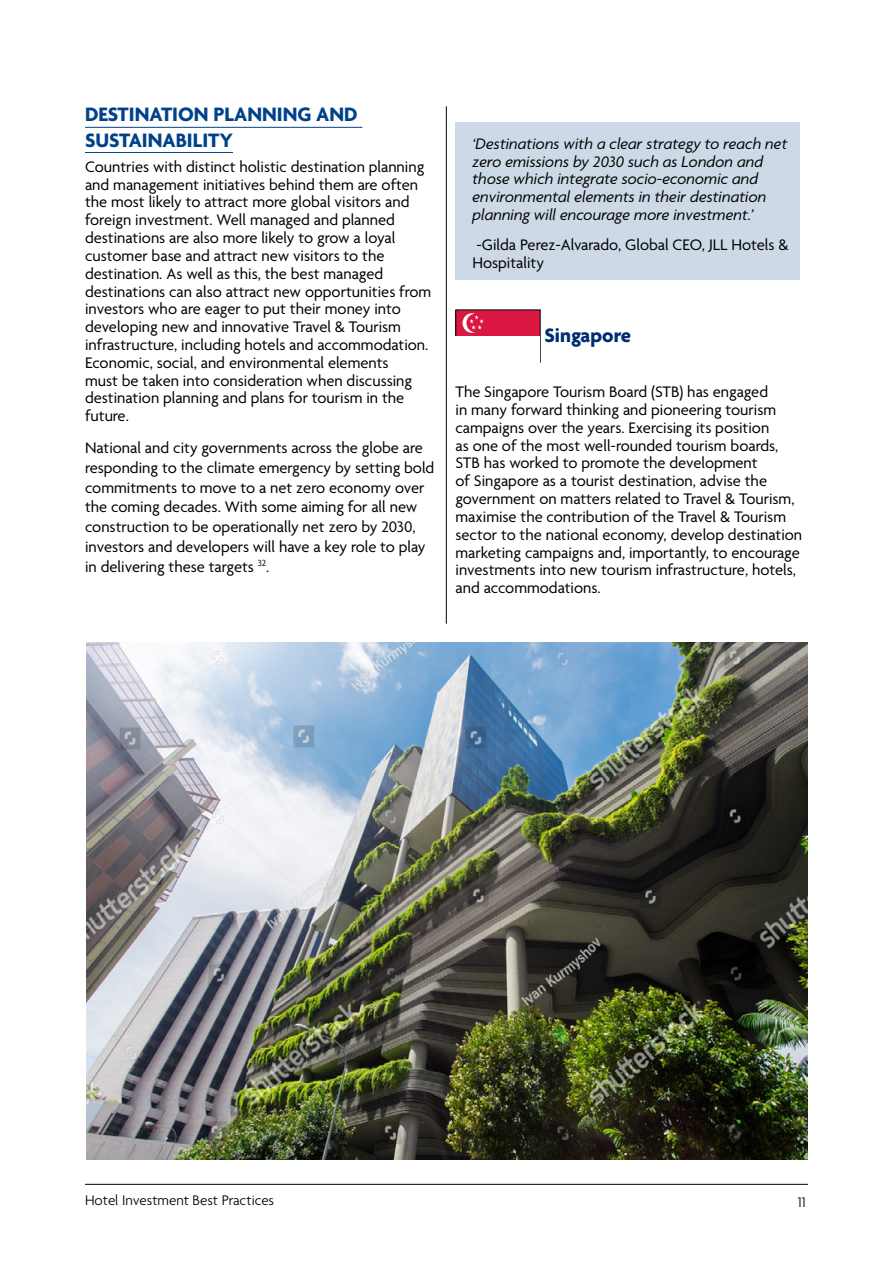
<style>
.page{position:relative;width:893px;height:1263px;background:#fff}
.page>*{position:absolute;margin:0;border:0;box-sizing:border-box;transform-origin:0 0}
.Headers{font:700 21px/25.2px "Agenda";color:#004289}
.country{font:700 21px "Agenda";color:#002d74}
.t1{font:16.5px/17.9px "Agenda";color:#000}
.t2{font:italic 16.5px/17.9px "Agenda";color:#000}
.t3{font:300 15px "Agenda";color:#000}
</style>
<div class="page">
<hr style="left:446px;top:106px;width:1px;height:518px;background:#000">
<hr style="left:85px;top:1184px;width:723px;height:1px;background:#000">
<div style="left:455px;top:122px;width:345px;height:158px;background:#cdd9e7"></div>
<hr style="left:85px;top:127px;width:277px;height:1px;background:#004289">
<hr style="left:85px;top:152px;width:148px;height:1px;background:#004289">
<img style="left:87px;top:642px;width:721px;height:517px">
<div style="left:456px;top:310px;width:84px;height:26px;background:#d91740"></div>
<svg style="left:463px;top:313px;width:18px;height:20px"></svg>
<svg style="left:466px;top:314px;width:18px;height:18px"></svg>
<svg style="left:470px;top:315px;width:14px;height:14px"></svg>
<p class="Headers" style="left:85px;top:103px;width:274px">DESTINATION PLANNING AND<br>SUSTAINABILITY</p>
<p class="t1" style="left:85px;top:159px;width:348px">Countries with distinct holistic destination planning and management initiatives behind them are often the most likely to attract more global visitors and foreign investment. Well managed and planned destinations are also more likely to grow a loyal customer base and attract new visitors to the destination. As well as this, the best managed destinations can also attract new opportunities from investors who are eager to put their money into developing new and innovative Travel &amp; Tourism infrastructure, including hotels and accommodation.<br>Economic, social, and environmental elements<br>must be taken into consideration when discussing destination planning and plans for tourism in the future.</p>
<p class="t1" style="left:85px;top:439px;width:351px;line-height:19.8px">National and city governments across the globe are responding to the climate emergency by setting bold commitments to move to a net zero economy over the coming decades. With some aiming for all new construction to be operationally net zero by 2030, investors and developers will have a key role to play in delivering these targets <sup>32</sup>.</p>
<p class="t2" style="left:472px;top:135px;width:316px">‘Destinations with a clear strategy to reach net zero emissions by 2030 such as London and those which integrate socio-economic and environmental elements in their destination planning will encourage more investment.’</p>
<p class="t1" style="left:472px;top:237px;width:318px">-Gilda Perez-Alvarado, Global CEO, JLL Hotels &amp;<br>Hospitality</p>
<p class="country" style="left:544px;top:324px;width:88px">Singapore</p>
<p class="t1" style="left:455px;top:384px;width:348px">The Singapore Tourism Board (STB) has engaged<br>in many forward thinking and pioneering tourism campaigns over the years. Exercising its position<br>as one of the most well-rounded tourism boards, STB has worked to promote the development<br>of Singapore as a tourist destination, advise the government on matters related to Travel &amp; Tourism, maximise the contribution of the Travel &amp; Tourism sector to the national economy, develop destination marketing campaigns and, importantly, to encourage investments into new tourism infrastructure, hotels, and accommodations.</p>
<p class="t3" style="left:85px;top:1192px;width:191px">Hotel Investment Best Practices</p>
<p class="t3" style="left:798px;top:1194px;width:9px">11</p>
</div>
